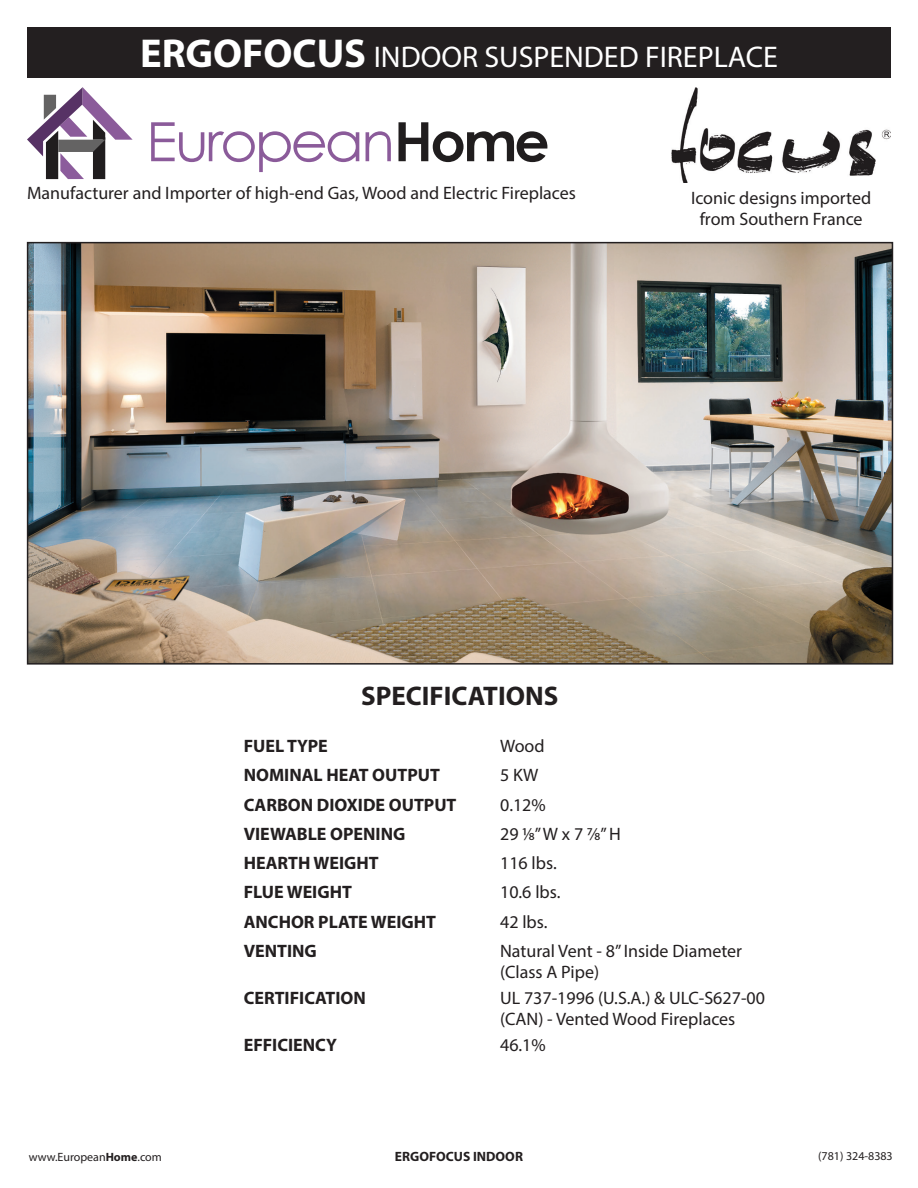
<style>
.page{position:relative;width:918px;height:1188px;background:#fff}
.page>*{position:absolute;margin:0;border:0;box-sizing:border-box;transform-origin:0 0}
.t1{font:30px "Myriad Pro";color:#fff}
.t2{font:700 27px "Myriad Pro";color:#231f20}
.t3{font:18px/21.6px "Myriad Pro";color:#231f20}
.t4{font:700 18px "Myriad Pro";color:#231f20}
.t5{font:700 13.5px "Myriad Pro";color:#231f20}
.t6{font:12px "Myriad Pro";color:#231f20}
.s1{font-weight:700;font-size:40.5px}
.s2{font-weight:700}
</style>
<div class="page">
<div style="left:27px;top:27px;width:864px;height:51px;background:#231f20"></div>
<svg style="left:151px;top:122px;width:208px;height:50px"></svg>
<svg style="left:366px;top:131px;width:25px;height:30px"></svg>
<svg style="left:399px;top:122px;width:148px;height:40px"></svg>
<svg style="left:27px;top:87px;width:106px;height:92px"></svg>
<img style="left:671px;top:87px;width:220px;height:95px">
<img style="left:30px;top:245px;width:860px;height:417px">
<div style="left:27px;top:242px;width:866px;height:423px;border:2px solid #231f20"></div>
<p class="t1" style="left:140px;top:38px;width:639px"><span class="s1">ERGOFOCUS</span> INDOOR SUSPENDED FIREPLACE</p>
<p class="t3" style="left:27px;top:182px;width:551px">Manufacturer and Importer of high-end Gas, Wood and Electric Fireplaces</p>
<p class="t3" style="left:691px;top:187px;width:182px">Iconic designs imported</p>
<p class="t3" style="left:700px;top:208px;width:164px">from Southern France</p>
<p class="t2" style="left:361px;top:678px;width:199px">SPECIFICATIONS</p>
<p class="t4" style="left:244px;top:734px;width:86px">FUEL TYPE</p>
<p class="t3" style="left:500px;top:735px;width:46px">Wood</p>
<p class="t4" style="left:244px;top:764px;width:198px">NOMINAL HEAT OUTPUT</p>
<p class="t3" style="left:500px;top:764px;width:40px">5 KW</p>
<p class="t4" style="left:244px;top:793px;width:214px">CARBON DIOXIDE OUTPUT</p>
<p class="t3" style="left:500px;top:794px;width:47px">0.12%</p>
<p class="t4" style="left:244px;top:822px;width:163px">VIEWABLE OPENING</p>
<p class="t3" style="left:500px;top:823px;width:122px">29 1/8” W x 7 7/8” H</p>
<p class="t4" style="left:244px;top:851px;width:136px">HEARTH WEIGHT</p>
<p class="t3" style="left:500px;top:852px;width:58px">116 lbs.</p>
<p class="t4" style="left:244px;top:881px;width:110px">FLUE WEIGHT</p>
<p class="t3" style="left:500px;top:881px;width:62px">10.6 lbs.</p>
<p class="t4" style="left:244px;top:910px;width:194px">ANCHOR PLATE WEIGHT</p>
<p class="t3" style="left:500px;top:910px;width:49px">42 lbs.</p>
<p class="t4" style="left:244px;top:939px;width:75px">VENTING</p>
<p class="t3" style="left:500px;top:940px;width:244px">Natural Vent - 8” Inside Diameter</p>
<p class="t3" style="left:500px;top:961px;width:101px">(Class A Pipe)</p>
<p class="t4" style="left:244px;top:986px;width:124px">CERTIFICATION</p>
<p class="t3" style="left:500px;top:987px;width:266px">UL 737-1996 (U.S.A.) &amp; ULC-S627-00 (CAN) - Vented Wood Fireplaces</p>
<p class="t4" style="left:244px;top:1033px;width:95px">EFFICIENCY</p>
<p class="t3" style="left:500px;top:1034px;width:47px">46.1%</p>
<p class="t6" style="left:29px;top:1150px;width:135px">www.European<span class="s2">Home</span>.com</p>
<p class="t5" style="left:395px;top:1148px;width:130px">ERGOFOCUS INDOOR</p>
<p class="t6" style="left:818px;top:1149px;width:76px">(781) 324-8383</p>
</div>
